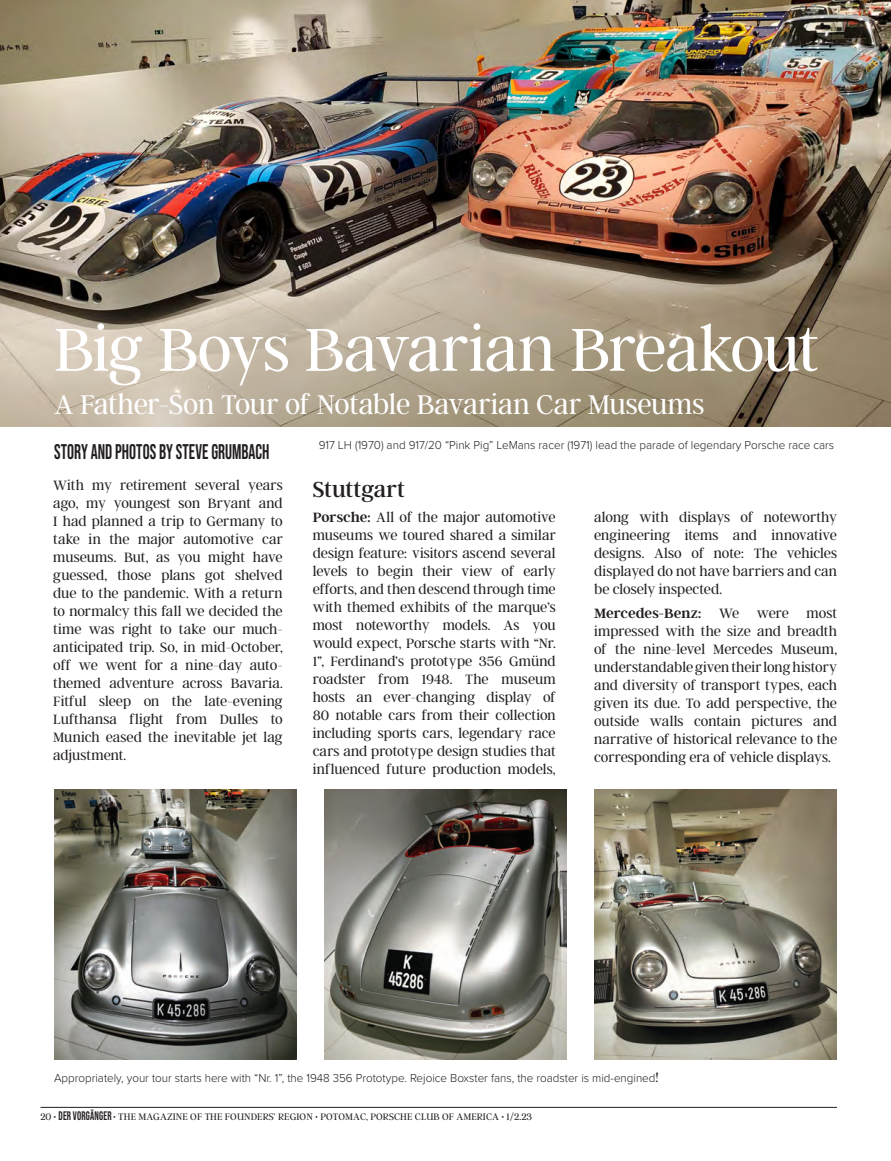
<style>
.page{position:relative;width:891px;height:1161px;background:#fff}
.page>*{position:absolute;margin:0;border:0;box-sizing:border-box;transform-origin:0 0}
.t1{font:300 67.5px "Argent CF";letter-spacing:-.015em;color:#fff}
.t2{font:300 30px "Argent CF";letter-spacing:-.01em;color:#fff}
.t3{font:24px "Argent CF";color:#231f20}
.t4{font:21.3px "Bebas Neue";color:#231f20;scale:.82 1}
.t5{font:300 15px/18px "Argent CF";color:#231f20;text-align:justify}
.t6{font:300 12px "Proxima Nova";color:#231f20}
.t7{font:300 10.5px "Argent CF";letter-spacing:.01em;color:#231f20}
.s1{font-weight:600}
.s2{font-family:"Argent CF";font-size:15px}
.s3{font-family:"Bebas Neue";font-weight:400;font-size:12.45px}
</style>
<div class="page">
<hr style="left:40px;top:1107px;width:797px;height:1px;background:#231f20">
<img style="left:0;top:0;width:891px;height:426px">
<img style="left:54px;top:789px;width:243px;height:270px">
<img style="left:324px;top:789px;width:243px;height:270px">
<img style="left:594px;top:789px;width:243px;height:270px">
<p class="t1" style="left:54px;top:314px;width:767px">Big Boys Bavarian Breakout</p>
<p class="t2" style="left:54px;top:389px;width:652px">A Father-Son Tour of Notable Bavarian Car Museums</p>
<p class="t4" style="left:54px;top:440px;width:264px">STORY AND PHOTOS BY STEVE GRUMBACH</p>
<p class="t5" style="left:53px;top:476px;width:231px">With my retirement several years ago, my youngest son Bryant and I had planned a trip to Germany to take in the major automotive car museums. But, as you might have guessed, those plans got shelved due to the pandemic. With a return to normalcy this fall we decided the time was right to take our much&shy;anticipated trip. So, in mid-October, off we went for a nine-day auto&shy;themed adventure across Bavaria.<br>Fitful sleep on the late-evening Lufthansa flight from Dulles to Munich eased the inevitable jet lag adjustment.</p>
<p class="t3" style="left:313px;top:476px;width:94px">Stuttgart</p>
<p class="t6" style="left:319px;top:436px;width:517px">917 LH (1970) and 917/20 “Pink Pig” LeMans racer (1971) lead the parade of legendary Porsche race cars</p>
<p class="t5" style="left:313px;top:508px;width:245px"><span class="s1">Porsche:</span> All of the major automotive museums we toured shared a similar design feature: visitors ascend several levels to begin their view of early efforts, and then descend through time with themed exhibits of the marque’s most noteworthy models. As you would expect, Porsche starts with “Nr.<br>1”, Ferdinand’s prototype 356 Gmünd roadster from 1948. The museum hosts an ever-changing display of 80 notable cars from their collection including sports cars, legendary race cars and prototype design studies that influenced future production models,</p>
<p class="t5" style="left:594px;top:508px;width:245px">along with displays of noteworthy engineering items and innovative designs. Also of note: The vehicles displayed do not have barriers and can be closely inspected.</p>
<p class="t5" style="left:594px;top:605px;width:245px"><span class="s1">Mercedes-Benz:</span> We were most impressed with the size and breadth of the nine-level Mercedes Museum, understandable given their long history and diversity of transport types, each given its due. To add perspective, the outside walls contain pictures and narrative of historical relevance to the corresponding era of vehicle displays.</p>
<p class="t6" style="left:54px;top:1069px;width:606px">Appropriately, your tour starts here with “Nr. 1”, the 1948 356 Prototype. Rejoice Boxster fans, the roadster is mid-engined<span class="s2">!</span></p>
<p class="t7" style="left:40px;top:1112px;width:493px">20 • <span class="s3">DER VORGÄNGER</span> • THE MAGAZINE OF THE FOUNDERS’ REGION • POTOMAC, PORSCHE CLUB OF AMERICA • 1/2.23</p>
</div>
